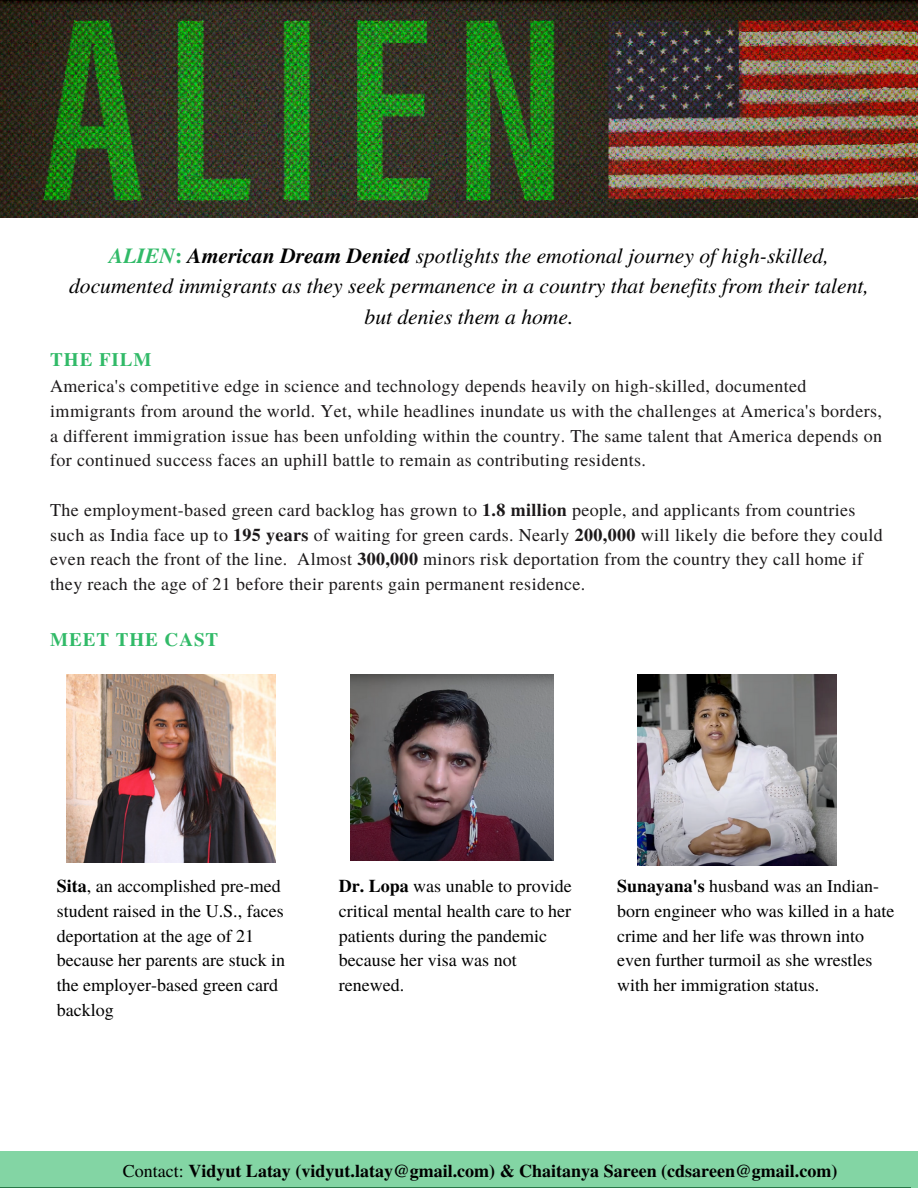
<style>
.page{position:relative;width:918px;height:1188px;background:#fff}
.page>*{position:absolute;margin:0;border:0;box-sizing:border-box;transform-origin:0 0}
.t1{font:italic 21.6px/30.3px "Te X Gyre Termes";color:#000;text-align:center}
.t2{font:700 19.05px "Te X Gyre Termes";letter-spacing:.05em;color:#31ba68}
.t3{font:18px/24.8px "Te X Gyre Termes";letter-spacing:.02em;color:#1c191a}
.t4{font:18px/24.8px "Te X Gyre Termes";color:#000}
.t5{font:700 18px "Te X Gyre Termes";color:#000}
.s1{font-weight:700;color:#31ba68}
.s2{font-weight:700;font-style:normal;color:#31ba68}
.s3{font-weight:700}
.s4{font-weight:400}
</style>
<div class="page">
<img style="left:0;top:0;width:918px;height:217px">
<img style="left:350px;top:675px;width:204px;height:186px">
<img style="left:637px;top:675px;width:199px;height:190px">
<div style="left:0;top:1151px;width:918px;height:37px;background:#83d5a4"></div>
<img style="left:67px;top:675px;width:209px;height:188px">
<p class="t1" style="left:69px;top:239px;width:801px"><span class="s1">ALIEN</span><span class="s2">:</span> <span class="s3">American Dream Denied</span> spotlights the emotional journey of high-skilled, documented immigrants as they seek permanence in a country that benefits from their talent, but denies them a home.</p>
<p class="t2" style="left:50px;top:345px;width:103px">THE FILM</p>
<h2 class="t3" style="left:50px;top:373px;width:833px">America's competitive edge in science and technology depends heavily on high-skilled, documented immigrants from around the world. Yet, while headlines inundate us with the challenges at America's borders, a different immigration issue has been unfolding within the country. The same talent that America depends on for continued success faces an uphill battle to remain as contributing residents.</h2>
<p class="t3" style="left:50px;top:497px;width:834px">The employment-based green card backlog has grown to <span class="s3">1.8 million</span> people, and applicants from countries such as India face up to <span class="s3">195 years</span> of waiting for green cards. Nearly <span class="s3">200,000</span> will likely die before they could even reach the front of the line. Almost <span class="s3">300,000</span> minors risk deportation from the country they call home if they reach the age of 21 before their parents gain permanent residence.</p>
<p class="t2" style="left:50px;top:624px;width:169px">MEET THE CAST</p>
<p class="t4" style="left:57px;top:873px;width:230px"><span class="s3">Sita</span>, an accomplished pre-med student raised in the U.S., faces deportation at the age of 21 because her parents are stuck in the employer-based green card backlog</p>
<p class="t4" style="left:339px;top:873px;width:234px"><span class="s3">Dr. Lopa</span> was unable to provide critical mental health care to her patients during the pandemic because her visa was not renewed.</p>
<p class="t4" style="left:617px;top:873px;width:279px"><span class="s3">Sunayana's</span> husband was an Indian&shy;born engineer who was killed in a hate crime and her life was thrown into even further turmoil as she wrestles with her immigration status.</p>
<p class="t5" style="left:123px;top:1157px;width:716px"><span class="s4">Contact:</span> Vidyut Latay (vidyut.latay@gmail.com) &amp; Chaitanya Sareen (cdsareen@gmail.com)</p>
</div>
